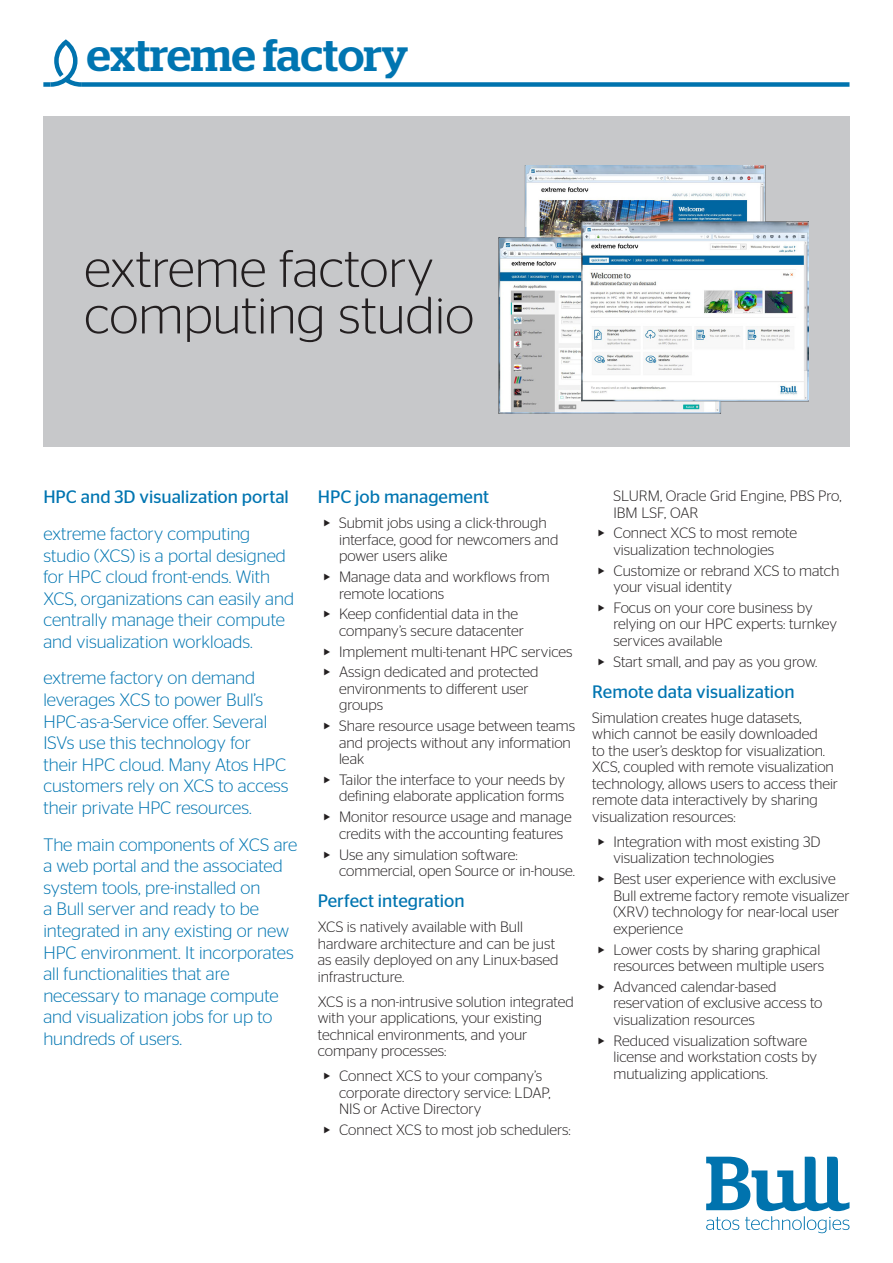
<style>
.page{position:relative;width:893px;height:1263px;background:#fff}
.page>*{position:absolute;margin:0;border:0;box-sizing:border-box;transform-origin:0 0}
.T_sp35-31_noir{font:300 52.5px "Stag Sans";color:#231f20}
.t1{font:500 45px "Stag";letter-spacing:-.005em;color:#0075b1}
.T_sp12-11_book_bleu{font:300 18px/21.6px "Stag Sans";color:#0075b1}
.T_sp12-11_book_bleu-2{font:18px "Stag Sans";color:#0075b1}
.sp10-11{font:300 15px/16.5px "Stag Sans";color:#231f20}
</style>
<div class="page">
<svg style="left:51px;top:39px;width:30px;height:48px"></svg>
<div style="left:81px;top:82px;width:768px;height:5px;background:#0073ae"></div>
<div style="left:43px;top:82px;width:8px;height:5px;background:#0073ae"></div>
<svg style="left:706px;top:1157px;width:143px;height:76px"></svg>
<div style="left:43px;top:116px;width:806px;height:330px;background:#c7c8ca"></div>
<img style="left:498px;top:165px;width:311px;height:248px">
<h2 class="t1" style="left:87px;top:29px;width:323px">extreme factory</h2>
<p class="T_sp35-31_noir" style="left:84px;top:240px;width:351px">extreme factory</p>
<p class="T_sp35-31_noir" style="left:84px;top:286px;width:391px">computing studio</p>
<p class="T_sp12-11_book_bleu-2" style="left:43px;top:487px;width:247px">HPC and 3D visualization portal</p>
<p class="T_sp12-11_book_bleu" style="left:43px;top:523px;width:252px">extreme factory computing studio (XCS) is a portal designed for HPC cloud front-ends. With<br>XCS, organizations can easily and centrally manage their compute and visualization workloads.</p>
<p class="T_sp12-11_book_bleu" style="left:43px;top:667px;width:247px">extreme factory on demand leverages XCS to power Bull’s<br>HPC-as-a-Service offer. Several<br>ISVs use this technology for their HPC cloud. Many Atos HPC customers rely on XCS to access their private HPC resources.</p>
<p class="T_sp12-11_book_bleu" style="left:43px;top:833px;width:255px">The main components of XCS are a web portal and the associated system tools, pre-installed on<br>a Bull server and ready to be integrated in any existing or new<br>HPC environment. It incorporates all functionalities that are necessary to manage compute and visualization jobs for up to hundreds of users.</p>
<p class="T_sp12-11_book_bleu-2" style="left:318px;top:487px;width:173px">HPC job management</p>
<p class="sp10-11" style="left:339px;top:515px;width:221px;text-indent:-17px">◆ Submit jobs using a click-through interface, good for newcomers and power users alike</p>
<p class="sp10-11" style="left:339px;top:568px;width:212px;text-indent:-17px">◆ Manage data and workflows from remote locations</p>
<p class="sp10-11" style="left:339px;top:606px;width:186px;text-indent:-17px">◆ Keep confidential data in the company’s secure datacenter</p>
<p class="sp10-11" style="left:322px;top:643px;width:252px">◆ Implement multi-tenant HPC services</p>
<p class="sp10-11" style="left:339px;top:664px;width:201px;text-indent:-17px">◆ Assign dedicated and protected environments to different user groups</p>
<p class="sp10-11" style="left:339px;top:717px;width:238px;text-indent:-17px">◆ Share resource usage between teams and projects without any information leak</p>
<p class="sp10-11" style="left:322px;top:771px;width:244px;text-align:right">◆ Tailor the interface to your needs by defining elaborate application forms</p>
<p class="sp10-11" style="left:322px;top:808px;width:251px;text-align:center">◆ Monitor resource usage and manage credits with the accounting features</p>
<p class="sp10-11" style="left:339px;top:846px;width:238px;text-indent:-17px">◆ Use any simulation software: commercial, open Source or in-house.</p>
<p class="T_sp12-11_book_bleu-2" style="left:318px;top:891px;width:148px">Perfect integration</p>
<p class="sp10-11" style="left:318px;top:919px;width:242px">XCS is natively available with Bull hardware architecture and can be just as easily deployed on any Linux-based infrastructure.</p>
<p class="sp10-11" style="left:318px;top:993px;width:257px">XCS is a non-intrusive solution integrated with your applications, your existing technical environments, and your company processes:</p>
<p class="sp10-11" style="left:339px;top:1068px;width:213px;text-indent:-17px">◆ Connect XCS to your company’s corporate directory service: LDAP,<br>NIS or Active Directory</p>
<p class="sp10-11" style="left:322px;top:1121px;width:250px">◆ Connect XCS to most job schedulers:</p>
<p class="sp10-11" style="left:613px;top:487px;width:229px">SLURM, Oracle Grid Engine, PBS Pro,<br>IBM LSF, OAR</p>
<p class="sp10-11" style="left:596px;top:525px;width:202px;text-align:center">◆ Connect XCS to most remote visualization technologies</p>
<p class="sp10-11" style="left:613px;top:562px;width:227px;text-indent:-17px">◆ Customize or rebrand XCS to match your visual identity</p>
<p class="sp10-11" style="left:613px;top:599px;width:225px;text-indent:-17px">◆ Focus on your core business by relying on our HPC experts: turnkey services available</p>
<p class="sp10-11" style="left:596px;top:653px;width:222px">◆ Start small, and pay as you grow.</p>
<p class="T_sp12-11_book_bleu-2" style="left:592px;top:681px;width:204px">Remote data visualization</p>
<p class="sp10-11" style="left:592px;top:709px;width:247px">Simulation creates huge datasets, which cannot be easily downloaded<br>to the user’s desktop for visualization.<br>XCS, coupled with remote visualization technology, allows users to access their remote data interactively by sharing visualization resources:</p>
<p class="sp10-11" style="left:613px;top:833px;width:208px;text-indent:-17px">◆ Integration with most existing 3D visualization technologies</p>
<p class="sp10-11" style="left:613px;top:870px;width:238px;text-indent:-17px">◆ Best user experience with exclusive<br>Bull extreme factory remote visualizer (XRV) technology for near-local user experience</p>
<p class="sp10-11" style="left:596px;top:941px;width:229px;text-align:right">◆ Lower costs by sharing graphical resources between multiple users</p>
<p class="sp10-11" style="left:613px;top:978px;width:211px;text-indent:-17px">◆ Advanced calendar-based reservation of exclusive access to visualization resources</p>
<p class="sp10-11" style="left:613px;top:1032px;width:205px;text-indent:-17px">◆ Reduced visualization software license and workstation costs by mutualizing applications.</p>
</div>
